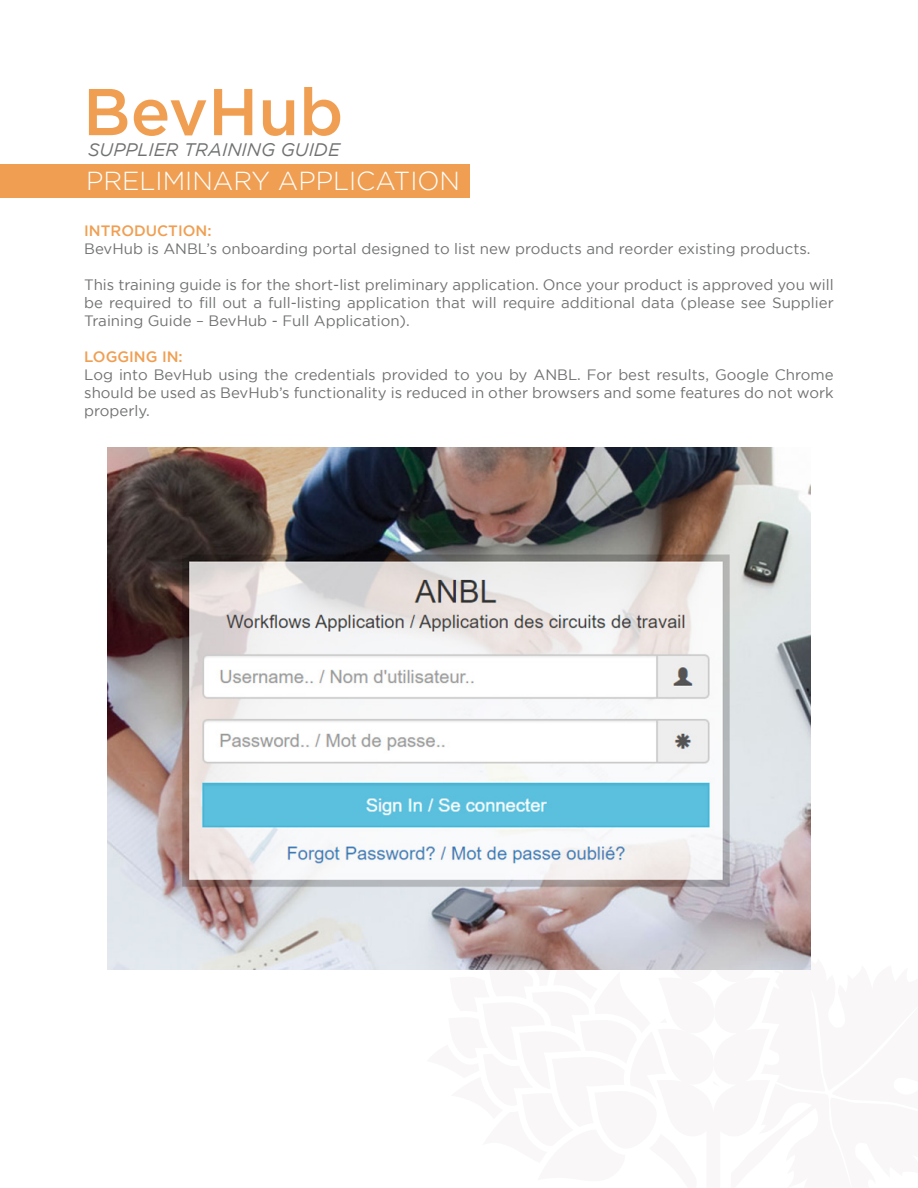
<style>
.page{position:relative;width:918px;height:1188px;background:#fff}
.page>*{position:absolute;margin:0;border:0;box-sizing:border-box;transform-origin:0 0}
.t1{font:500 66px "Gotham";color:#f09f52}
.t2{font:300 25.95px "Gotham";color:#fff}
.t3{font:italic 18.15px "Gotham";color:#707271}
.t4{font:15px/18px "Gotham";color:#707271;text-align:justify}
.t5{font:500 15px "Gotham";color:#f09f52}
</style>
<div class="page">
<div style="left:0;top:164px;width:470px;height:34px;background:#f09f52"></div>
<img style="left:108px;top:447px;width:702px;height:522px">
<h1 class="t1" style="left:83px;top:74px;width:262px">BevHub</h1>
<p class="t3" style="left:88px;top:139px;width:253px">SUPPLIER TRAINING GUIDE</p>
<h2 class="t2" style="left:86px;top:166px;width:376px">PRELIMINARY APPLICATION</h2>
<p class="t5" style="left:84px;top:222px;width:129px">INTRODUCTION:</p>
<p class="t4" style="left:84px;top:239px;width:728px">BevHub is ANBL’s onboarding portal designed to list new products and reorder existing products.</p>
<p class="t4" style="left:84px;top:275px;width:751px">This training guide is for the short-list preliminary application. Once your product is approved you will be required to fill out a full-listing application that will require additional data (please see Supplier Training Guide – BevHub - Full Application).</p>
<p class="t5" style="left:84px;top:348px;width:100px">LOGGING IN:</p>
<p class="t4" style="left:84px;top:365px;width:751px">Log into BevHub using the credentials provided to you by ANBL. For best results, Google Chrome should be used as BevHub’s functionality is reduced in other browsers and some features do not work properly.</p>
</div>
